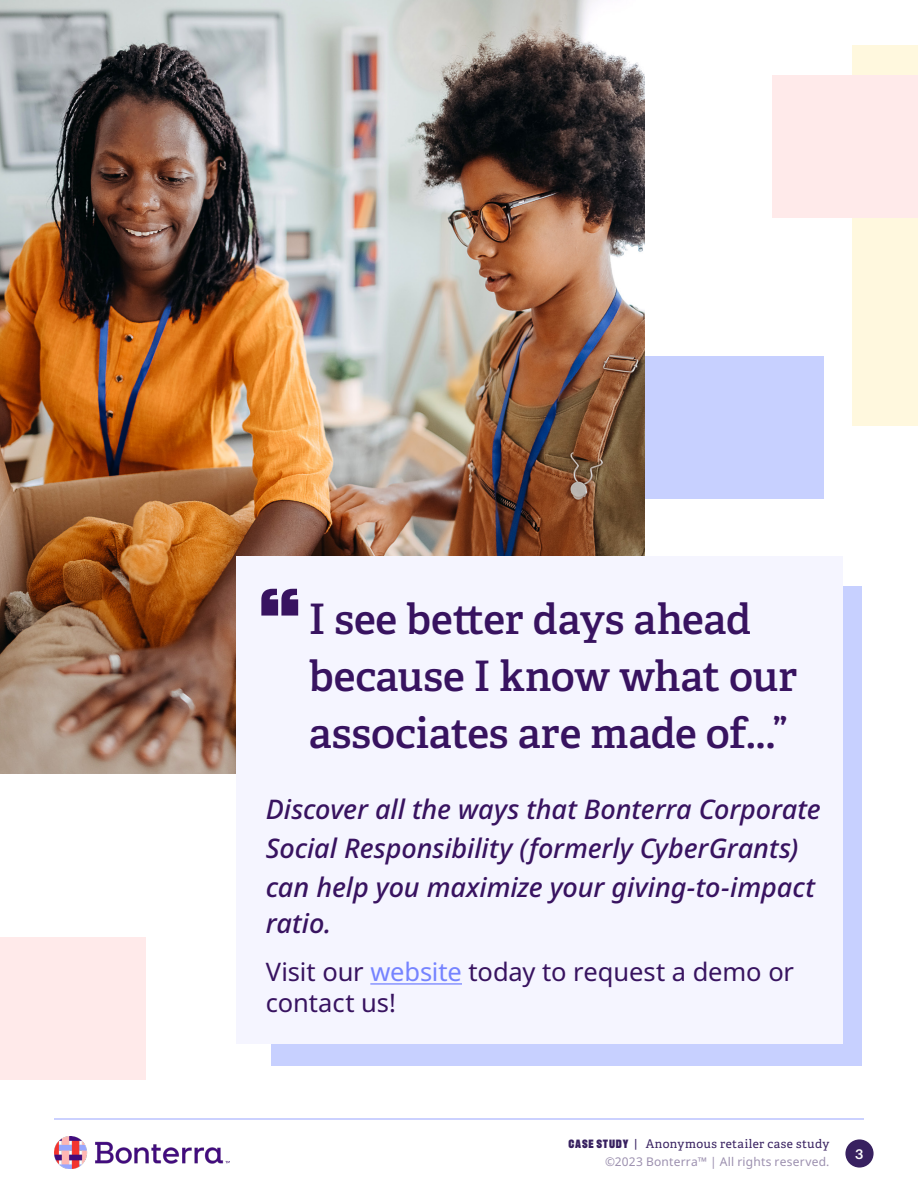
<style>
.page{position:relative;width:918px;height:1188px;background:#fff}
.page>*{position:absolute;margin:0;border:0;box-sizing:border-box;transform-origin:0 0}
.t1{font:900 90px "Recent Grotesk";color:#381360}
.t2{font:600 42px/57px "Adelle";letter-spacing:-.005em;color:#381360}
.t3{font:italic 500 27px/39px "Noto Sans";letter-spacing:-.005em;color:#381360}
.t4{font:25.5px/30.6px "Noto Sans";letter-spacing:-.005em;color:#381360}
.t5{font:500 13.5px "Graphik";color:#fefefe}
.t6{font:12px "Adelle";letter-spacing:.03em;color:#382160}
.t7{font:12px "Noto Sans";letter-spacing:.015em;color:#9c90af}
.s1{color:#7583ff}
.s2{font-family:"Recent Grotesk";font-weight:900}
</style>
<div class="page">
<div style="left:845px;top:1139px;width:29px;height:29px;background:#382160;border-radius:50%"></div>
<hr style="left:54px;top:1118px;width:810px;height:2px;background:#bac2ff">
<img style="left:54px;top:1136px;width:176px;height:33px">
<div style="left:645px;top:357px;width:179px;height:142px;background:#c7d0ff"></div>
<img style="left:0;top:0;width:645px;height:774px">
<div style="left:853px;top:45px;width:65px;height:380px;background:#fff8de"></div>
<div style="left:0;top:938px;width:145px;height:142px;background:#ffeaea"></div>
<div style="left:773px;top:75px;width:145px;height:142px;background:#ffeaea"></div>
<div style="left:271px;top:586px;width:591px;height:480px;background:#c7d0ff"></div>
<div style="left:236px;top:557px;width:607px;height:487px;background:#f5f5ff"></div>
<hr style="left:370px;top:983px;width:92px;height:2px;background:#7583ff">
<h1 class="t1" style="left:260px;top:569px;width:42px">“</h1>
<h2 class="t2" style="left:309px;top:592px;width:490px">I see better days ahead because I know what our associates are made of...”</h2>
<p class="t3" style="left:266px;top:791px;width:556px">Discover all the ways that Bonterra Corporate<br>Social Responsibility (formerly CyberGrants) can help you maximize your giving-to-impact</p>
<p class="t3" style="left:266px;top:905px;width:67px">ratio.</p>
<p class="t4" style="left:266px;top:957px;width:530px">Visit our <span class="s1">website</span> today to request a demo or contact us!</p>
<p class="t6" style="left:569px;top:1136px;width:262px"><span class="s2">CASE STUDY</span> | Anonymous retailer case study</p>
<p class="t7" style="left:605px;top:1155px;width:226px">©2023 Bonterra™ | All rights reserved.</p>
<p class="t5" style="left:855px;top:1144px;width:10px">3</p>
</div>
